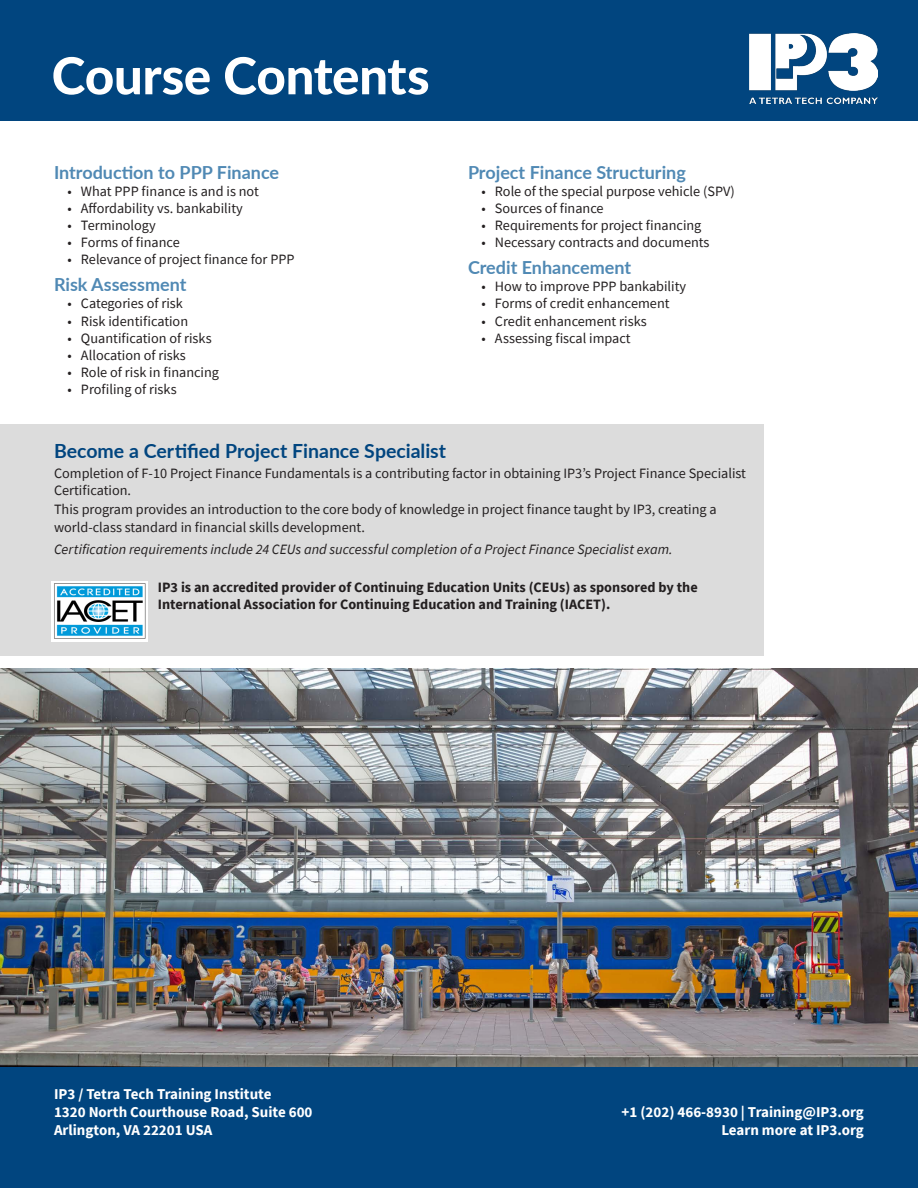
<style>
.page{position:relative;width:918px;height:1188px;background:#fff}
.page>*{position:absolute;margin:0;border:0;box-sizing:border-box;transform-origin:0 0}
.t1{font:800 51px "Lato";letter-spacing:-.005em;color:#fff}
.t2{font:700 19.5px "Lato";color:#01457f}
.t3{font:700 18px "Lato";color:#5089b4}
.t4{font:700 15px/18px "Source Sans Pro";color:#fff}
.t5{font:14.25px/17.1px "Source Sans Pro";color:#231f20}
.t6{font:700 14.25px/17.1px "Source Sans Pro";color:#231f20}
.t7{font:italic 14.25px "Source Sans Pro";color:#231f20}
</style>
<div class="page">
<div style="left:0;top:0;width:918px;height:120px;background:#01457f"></div>
<img style="left:749px;top:33px;width:129px;height:71px">
<img style="left:0;top:668px;width:918px;height:399px">
<div style="left:0;top:424px;width:763px;height:232px;background:#dcdcdc"></div>
<img style="left:52px;top:582px;width:95px;height:59px">
<div style="left:0;top:1067px;width:918px;height:121px;background:#01457f"></div>
<h1 class="t1" style="left:52px;top:38px;width:379px">Course Contents</h1>
<p class="t3" style="left:54px;top:159px;width:227px">Introduction to PPP Finance</p>
<p class="t5" style="left:68px;top:183px;width:193px">• What PPP finance is and is not</p>
<p class="t5" style="left:68px;top:200px;width:177px">• Affordability vs. bankability</p>
<p class="t5" style="left:68px;top:217px;width:90px">• Terminology</p>
<p class="t5" style="left:68px;top:234px;width:114px">• Forms of finance</p>
<p class="t5" style="left:68px;top:251px;width:229px">• Relevance of project finance for PPP</p>
<p class="t3" style="left:54px;top:272px;width:134px">Risk Assessment</p>
<p class="t5" style="left:68px;top:295px;width:117px">• Categories of risk</p>
<p class="t5" style="left:68px;top:312px;width:122px">• Risk identification</p>
<p class="t5" style="left:68px;top:329px;width:146px">• Quantification of risks</p>
<p class="t5" style="left:68px;top:346px;width:120px">• Allocation of risks</p>
<p class="t5" style="left:68px;top:364px;width:153px">• Role of risk in financing</p>
<p class="t5" style="left:68px;top:381px;width:111px">• Profiling of risks</p>
<p class="t3" style="left:468px;top:159px;width:219px">Project Finance Structuring</p>
<p class="t5" style="left:482px;top:183px;width:255px">• Role of the special purpose vehicle (SPV)</p>
<p class="t5" style="left:482px;top:200px;width:124px">• Sources of finance</p>
<p class="t5" style="left:482px;top:217px;width:221px">• Requirements for project financing</p>
<p class="t5" style="left:482px;top:234px;width:230px">• Necessary contracts and documents</p>
<p class="t3" style="left:468px;top:254px;width:165px">Credit Enhancement</p>
<p class="t5" style="left:482px;top:278px;width:206px">• How to improve PPP bankability</p>
<p class="t5" style="left:482px;top:295px;width:190px">• Forms of credit enhancement</p>
<p class="t5" style="left:482px;top:312px;width:167px">• Credit enhancement risks</p>
<p class="t5" style="left:482px;top:329px;width:151px">• Assessing fiscal impact</p>
<h2 class="t2" style="left:54px;top:437px;width:394px">Become a Certified Project Finance Specialist</h2>
<p class="t5" style="left:54px;top:464px;width:694px">Completion of F-10 Project Finance Fundamentals is a contributing factor in obtaining IP3’s Project Finance Specialist<br>Certification.</p>
<p class="t5" style="left:54px;top:501px;width:664px">This program provides an introduction to the core body of knowledge in project finance taught by IP3, creating a world-class standard in financial skills development.</p>
<p class="t7" style="left:54px;top:540px;width:620px">Certification requirements include 24 CEUs and successful completion of a Project Finance Specialist exam.</p>
<p class="t6" style="left:158px;top:579px;width:541px">IP3 is an accredited provider of Continuing Education Units (CEUs) as sponsored by the<br>International Association for Continuing Education and Training (IACET).</p>
<p class="t4" style="left:54px;top:1084px;width:260px">IP3 / Tetra Tech Training Institute<br>1320 North Courthouse Road, Suite 600<br>Arlington, VA 22201 USA</p>
<p class="t4" style="left:622px;top:1102px;width:244px;text-align:right">+1 (202) 466-8930 | Training@IP3.org<br>Learn more at IP3.org</p>
</div>
